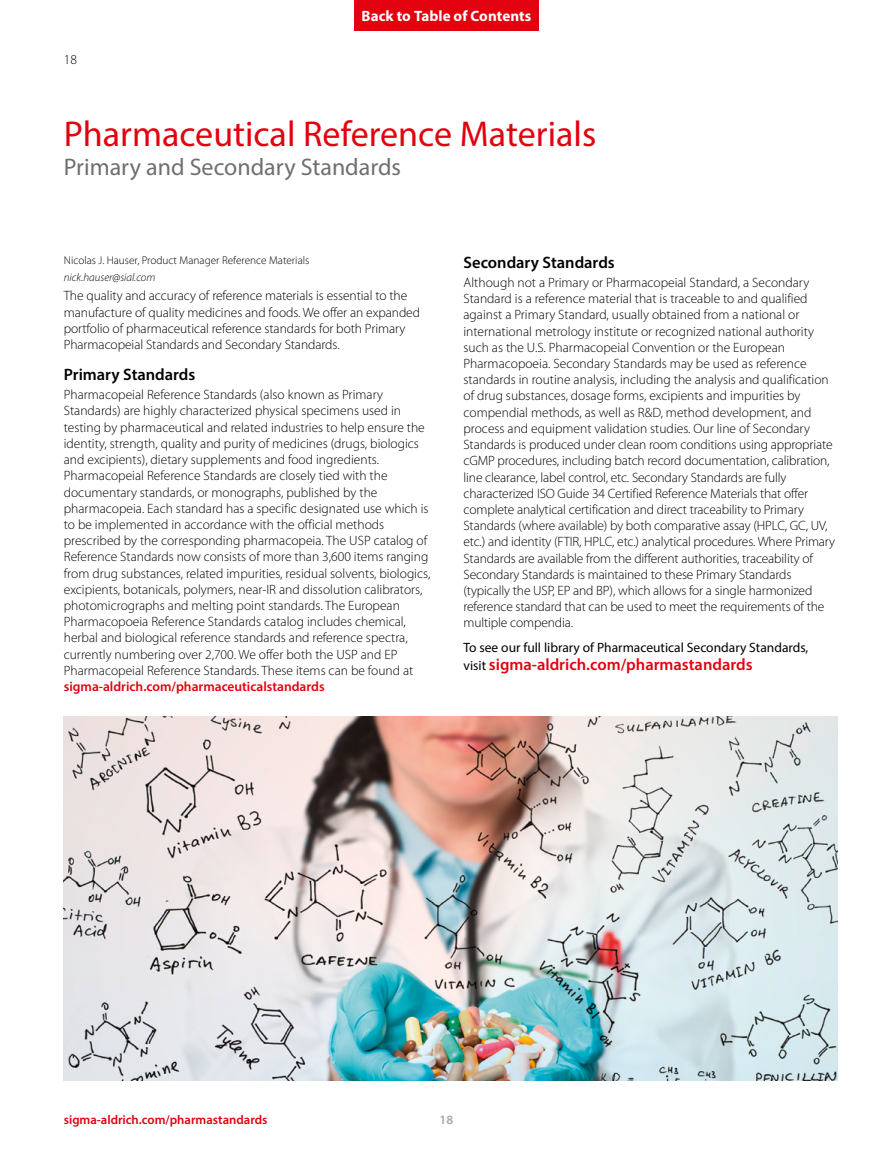
<style>
.page{position:relative;width:893px;height:1174px;background:#fff}
.page>*{position:absolute;margin:0;border:0;box-sizing:border-box;transform-origin:0 0}
.t1{font:36px "Myriad Pro";color:#e3000f}
.t2{font:24px "Myriad Pro";color:#6f6f6e}
.t3{font:600 16.5px "Myriad Pro";color:#e3000f}
.t4{font:600 16.5px "Myriad Pro";color:#000}
.t5{font:700 15px "Myriad Pro";letter-spacing:.005em;color:#fff}
.t6{font:300 13.5px/16.2px "Myriad Pro";color:#000}
.t7{font:13.5px "Myriad Pro";color:#000}
.t8{font:600 13.5px "Myriad Pro";color:#e3000f}
.t9{font:600 12.75px "Myriad Pro";color:#e3000f}
.t10{font:600 12.75px "Myriad Pro";color:#a7a7a8}
.t11{font:300 11.25px "Myriad Pro";color:#000}
.t12{font:italic 300 11.25px "Myriad Pro";color:#000}
.s1{font-weight:400;font-size:13.5px;color:#000}
</style>
<div class="page">
<div style="left:354px;top:0;width:185px;height:31px;background:#e3000f"></div>
<img style="left:64px;top:716px;width:774px;height:364px">
<p class="t6" style="left:64px;top:51px;width:15px">18</p>
<p class="t5" style="left:361px;top:6px;width:171px">Back to Table of Contents</p>
<h1 class="t1" style="left:64px;top:112px;width:534px">Pharmaceutical Reference Materials</h1>
<h2 class="t2" style="left:64px;top:152px;width:339px">Primary and Secondary Standards</h2>
<p class="t11" style="left:64px;top:253px;width:247px">Nicolas J. Hauser, Product Manager Reference Materials</p>
<p class="t12" style="left:64px;top:270px;width:93px">nick.hauser@sial.com</p>
<p class="t6" style="left:64px;top:288px;width:358px">The quality and accuracy of reference materials is essential to the manufacture of quality medicines and foods. We offer an expanded portfolio of pharmaceutical reference standards for both Primary Pharmacopeial Standards and Secondary Standards.</p>
<p class="t4" style="left:64px;top:364px;width:133px">Primary Standards</p>
<p class="t6" style="left:64px;top:386px;width:368px">Pharmacopeial Reference Standards (also known as Primary Standards) are highly characterized physical specimens used in testing by pharmaceutical and related industries to help ensure the identity, strength, quality and purity of medicines (drugs, biologics and excipients), dietary supplements and food ingredients.<br>Pharmacopeial Reference Standards are closely tied with the documentary standards, or monographs, published by the pharmacopeia. Each standard has a specific designated use which is to be implemented in accordance with the official methods prescribed by the corresponding pharmacopeia. The USP catalog of Reference Standards now consists of more than 3,600 items ranging from drug substances, related impurities, residual solvents, biologics, excipients, botanicals, polymers, near-IR and dissolution calibrators, photomicrographs and melting point standards. The European Pharmacopoeia Reference Standards catalog includes chemical, herbal and biological reference standards and reference spectra, currently numbering over 2,700. We offer both the USP and EP Pharmacopeial Reference Standards. These items can be found at</p>
<p class="t8" style="left:64px;top:678px;width:262px">sigma-aldrich.com/pharmaceuticalstandards</p>
<p class="t4" style="left:463px;top:251px;width:153px">Secondary Standards</p>
<p class="t6" style="left:463px;top:274px;width:373px">Although not a Primary or Pharmacopeial Standard, a Secondary Standard is a reference material that is traceable to and qualified against a Primary Standard, usually obtained from a national or international metrology institute or recognized national authority such as the U.S. Pharmacopeial Convention or the European Pharmacopoeia. Secondary Standards may be used as reference standards in routine analysis, including the analysis and qualification of drug substances, dosage forms, excipients and impurities by compendial methods, as well as R&amp;D, method development, and process and equipment validation studies. Our line of Secondary Standards is produced under clean room conditions using appropriate cGMP procedures, including batch record documentation, calibration, line clearance, label control, etc. Secondary Standards are fully characterized ISO Guide 34 Certified Reference Materials that offer complete analytical certification and direct traceability to Primary Standards (where available) by both comparative assay (HPLC, GC, UV, etc.) and identity (FTIR, HPLC, etc.) analytical procedures. Where Primary Standards are available from the different authorities, traceability of Secondary Standards is maintained to these Primary Standards (typically the USP, EP and BP), which allows for a single harmonized reference standard that can be used to meet the requirements of the multiple compendia.</p>
<p class="t7" style="left:463px;top:639px;width:346px">To see our full library of Pharmaceutical Secondary Standards,</p>
<p class="t3" style="left:463px;top:654px;width:291px"><span class="s1">visit</span> sigma-aldrich.com/pharmastandards</p>
<p class="t9" style="left:64px;top:1111px;width:205px">sigma-aldrich.com/pharmastandards</p>
<p class="t10" style="left:440px;top:1111px;width:15px">18</p>
</div>
